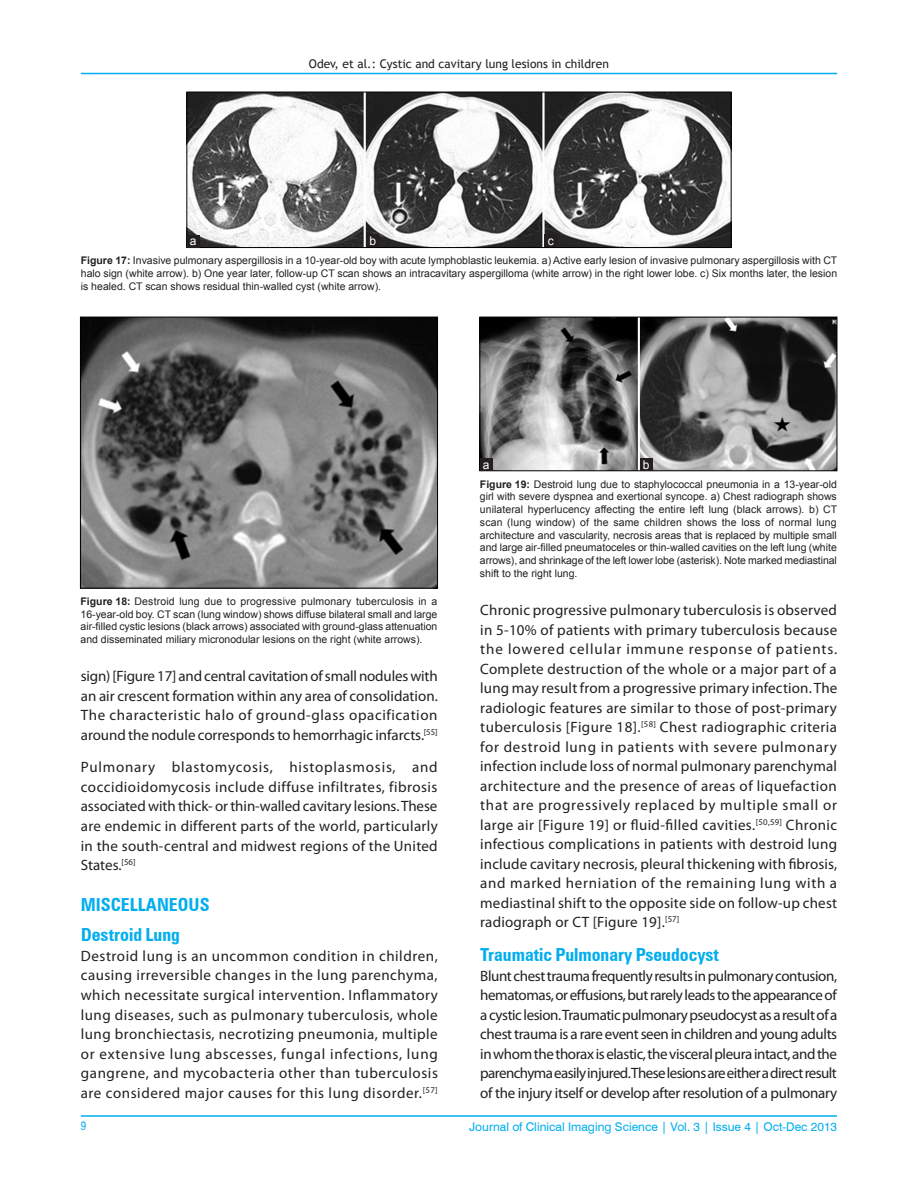
<style>
.page{position:relative;width:918px;height:1188px;background:#fff}
.page>*{position:absolute;margin:0;border:0;box-sizing:border-box;transform-origin:0 0}
.t1{font:700 condensed 18px "Zurich BT";color:#00aeef}
.TX{font:15px/19.5px "Myriad Pro";letter-spacing:.015em;color:#231f20;text-align:justify}
.t2{font:12px "Swiss 721 BT";color:#00aeef}
.t3{font:12px "Trebuchet MS";color:#231f20}
.LABEL{font:12px "Arial";color:#fff}
.t4{font:condensed 12px "Helvetica";color:#00aeef}
.FGC{font:10.5px/12.8px "Arial";color:#231f20;text-align:justify}
.s1{font-weight:700}
</style>
<div class="page">
<hr style="left:81px;top:73px;width:756px;height:1px;background:#00aeef">
<hr style="left:81px;top:1116px;width:756px;height:1px;background:#00aeef">
<img style="left:82px;top:319px;width:354px;height:267px">
<div style="left:80px;top:317px;width:358px;height:271px;border:1px solid #000"></div>
<img style="left:482px;top:319px;width:353px;height:150px">
<div style="left:480px;top:317px;width:357px;height:154px;border:1px solid #000"></div>
<div style="left:480px;top:458px;width:12px;height:13px;background:#231f20"></div>
<div style="left:640px;top:458px;width:13px;height:13px;background:#231f20"></div>
<img style="left:189px;top:94px;width:540px;height:152px">
<div style="left:187px;top:92px;width:544px;height:156px;border:1px solid #000"></div>
<div style="left:187px;top:235px;width:13px;height:13px;background:#231f20"></div>
<div style="left:545px;top:234px;width:12px;height:13px;background:#231f20"></div>
<div style="left:366px;top:234px;width:13px;height:13px;background:#231f20"></div>
<p class="t3" style="left:309px;top:56px;width:301px">Odev, et al.: Cystic and cavitary lung lesions in children</p>
<p class="LABEL" style="left:190px;top:233px;width:8px">a</p>
<p class="LABEL" style="left:370px;top:233px;width:8px">b</p>
<p class="LABEL" style="left:548px;top:233px;width:7px">c</p>
<p class="FGC" style="left:81px;top:254px;width:758px"><span class="s1">Figure 17:</span> Invasive pulmonary aspergillosis in a 10‑year‑old boy with acute lymphoblastic leukemia. a) Active early lesion of invasive pulmonary aspergillosis with CT halo sign (white arrow). b) One year later, follow‑up CT scan shows an intracavitary aspergilloma (white arrow) in the right lower lobe. c) Six months later, the lesion is healed. CT scan shows residual thin‑walled cyst (white arrow).</p>
<p class="LABEL" style="left:483px;top:457px;width:8px">a</p>
<p class="LABEL" style="left:643px;top:457px;width:8px">b</p>
<p class="FGC" style="left:81px;top:595px;width:358px"><span class="s1">Figure 18:</span> Destroid lung due to progressive pulmonary tuberculosis in a 16‑year‑old boy. CT scan (lung window) shows diffuse bilateral small and large air‑filled cystic lesions (black arrows) associated with ground‑glass attenuation and disseminated miliary micronodular lesions on the right (white arrows).</p>
<p class="TX" style="left:81px;top:666px;width:358px">sign) [Figure 17] and central cavitation of small nodules with an air crescent formation within any area of consolidation.<br>The characteristic halo of ground‑glass opacification around the nodule corresponds to hemorrhagic infarcts.<sup>[55]</sup></p>
<p class="TX" style="left:81px;top:757px;width:358px">Pulmonary blastomycosis, histoplasmosis, and coccidioidomycosis include diffuse infiltrates, fibrosis associated with thick‑ or thin‑walled cavitary lesions. These are endemic in different parts of the world, particularly in the south‑central and midwest regions of the United States.<sup>[56]</sup></p>
<h1 class="t1" style="left:81px;top:894px;width:130px">MISCELLANEOUS</h1>
<h2 class="t1" style="left:81px;top:924px;width:101px">Destroid Lung</h2>
<p class="TX" style="left:81px;top:946px;width:359px">Destroid lung is an uncommon condition in children, causing irreversible changes in the lung parenchyma, which necessitate surgical intervention. Inflammatory lung diseases, such as pulmonary tuberculosis, whole lung bronchiectasis, necrotizing pneumonia, multiple or extensive lung abscesses, fungal infections, lung gangrene, and mycobacteria other than tuberculosis are considered major causes for this lung disorder.<sup>[57]</sup></p>
<p class="FGC" style="left:480px;top:478px;width:359px"><span class="s1">Figure 19:</span> Destroid lung due to staphylococcal pneumonia in a 13‑year‑old girl with severe dyspnea and exertional syncope. a) Chest radiograph shows unilateral hyperlucency affecting the entire left lung (black arrows). b) CT scan (lung window) of the same children shows the loss of normal lung architecture and vascularity, necrosis areas that is replaced by multiple small and large air‑filled pneumatoceles or thin‑walled cavities on the left lung (white arrows), and shrinkage of the left lower lobe (asterisk). Note marked mediastinal shift to the right lung.</p>
<p class="TX" style="left:480px;top:600px;width:359px">Chronic progressive pulmonary tuberculosis is observed in 5‑10% of patients with primary tuberculosis because the lowered cellular immune response of patients.<br>Complete destruction of the whole or a major part of a lung may result from a progressive primary infection. The radiologic features are similar to those of post‑primary tuberculosis [Figure 18].<sup>[58]</sup> Chest radiographic criteria for destroid lung in patients with severe pulmonary infection include loss of normal pulmonary parenchymal architecture and the presence of areas of liquefaction that are progressively replaced by multiple small or large air [Figure 19] or fluid‑filled cavities.<sup>[50,59]</sup> Chronic infectious complications in patients with destroid lung include cavitary necrosis, pleural thickening with fibrosis, and marked herniation of the remaining lung with a mediastinal shift to the opposite side on follow‑up chest radiograph or CT [Figure 19].<sup>[57]</sup></p>
<h2 class="t1" style="left:480px;top:944px;width:240px">Traumatic Pulmonary Pseudocyst</h2>
<p class="TX" style="left:480px;top:966px;width:359px">Blunt chest trauma frequently results in pulmonary contusion, hematomas, or effusions, but rarely leads to the appearance of a cystic lesion. Traumatic pulmonary pseudocyst as a result of a chest trauma is a rare event seen in children and young adults in whom the thorax is elastic, the visceral pleura intact, and the parenchyma easily injured. These lesions are either a direct result of the injury itself or develop after resolution of a pulmonary</p>
<p class="t4" style="left:81px;top:1119px;width:7px">9</p>
<p class="t2" style="left:469px;top:1119px;width:370px">Journal of Clinical Imaging Science | Vol. 3 | Issue 4 | Oct-Dec 2013</p>
</div>
